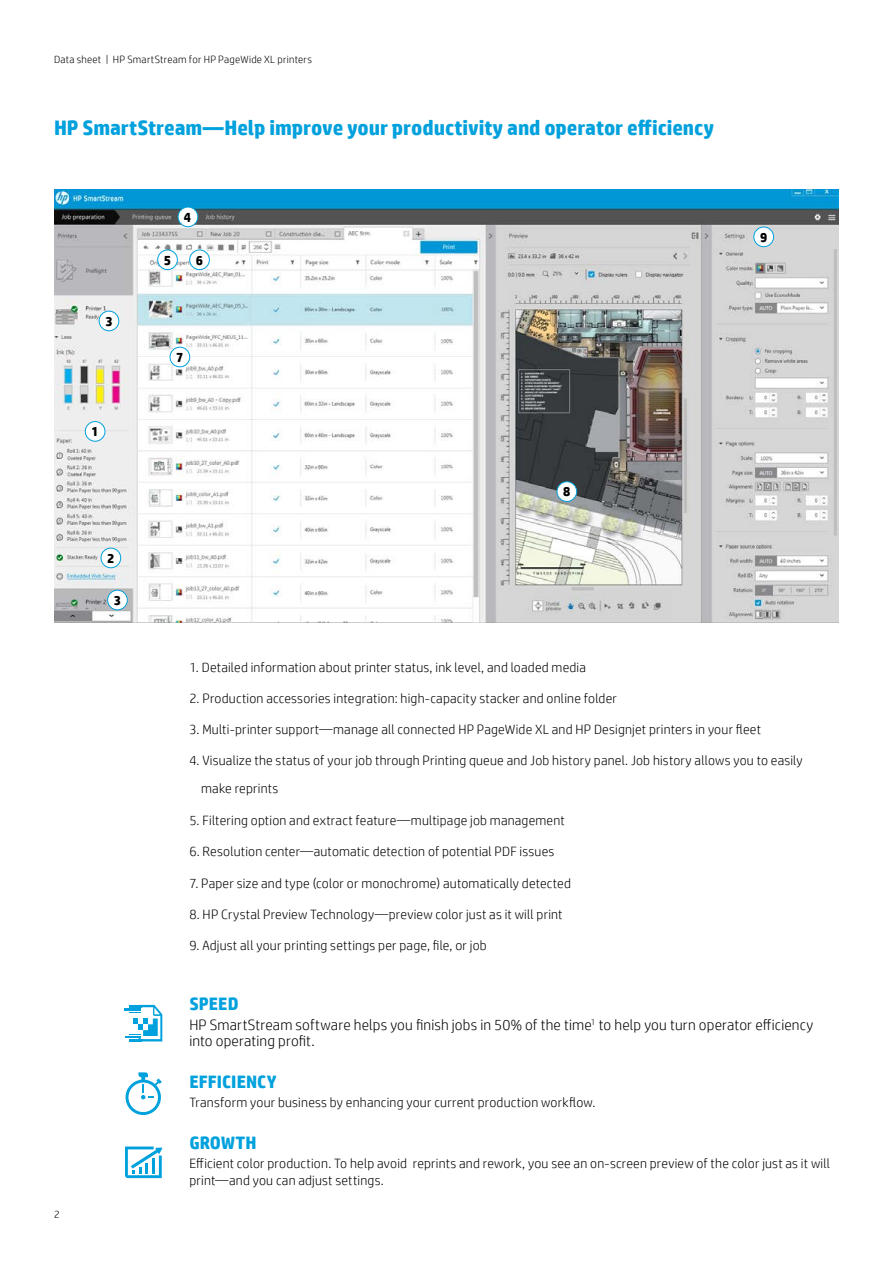
<style>
.page{position:relative;width:893px;height:1263px;background:#fff}
.page>*{position:absolute;margin:0;border:0;box-sizing:border-box;transform-origin:0 0}
.t1{font:700 21px "HP Simplified";letter-spacing:-.005em;color:#00a1dd}
.t2{font:700 18px "HP Simplified";letter-spacing:.005em;color:#00a1dd}
.t3{font:300 15px/16.5px "HP Simplified";letter-spacing:.01em;color:#000}
.t4{font:300 13.5px/27.8px "HP Simplified";letter-spacing:.015em;color:#000}
.t5{font:700 13.5px "HP Simplified";color:#000}
.t6{font:300 10.5px "HP Simplified";letter-spacing:.025em;color:#000}
</style>
<div class="page">
<img style="left:54px;top:189px;width:785px;height:433px">
<svg style="left:126px;top:1072px;width:36px;height:43px"></svg>
<svg style="left:125px;top:1005px;width:37px;height:36px"></svg>
<hr style="left:124px;top:1008px;width:17px;height:3px;background:#00a1dd">
<svg style="left:125px;top:1146px;width:37px;height:32px"></svg>
<hr style="left:152px;top:1158px;width:3px;height:15px;background:#00a1dd">
<div style="left:108px;top:590px;width:19px;height:20px;background:#fff;border-radius:50%"></div>
<div style="left:107px;top:590px;width:21px;height:20px;border:1px solid #00a1dd;border-radius:50%"></div>
<div style="left:99px;top:311px;width:20px;height:20px;background:#fff;border-radius:50%"></div>
<div style="left:99px;top:311px;width:20px;height:20px;border:1px solid #00a1dd;border-radius:50%"></div>
<div style="left:170px;top:347px;width:20px;height:20px;background:#fff;border-radius:50%"></div>
<div style="left:170px;top:347px;width:20px;height:20px;border:1px solid #00a1dd;border-radius:50%"></div>
<div style="left:754px;top:227px;width:19px;height:20px;background:#fff;border-radius:50%"></div>
<div style="left:753px;top:227px;width:21px;height:20px;border:1px solid #00a1dd;border-radius:50%"></div>
<div style="left:557px;top:482px;width:20px;height:19px;background:#fff;border-radius:50%"></div>
<div style="left:557px;top:481px;width:20px;height:21px;border:1px solid #00a1dd;border-radius:50%"></div>
<div style="left:85px;top:422px;width:20px;height:19px;background:#fff;border-radius:50%"></div>
<div style="left:85px;top:421px;width:20px;height:21px;border:1px solid #00a1dd;border-radius:50%"></div>
<div style="left:101px;top:548px;width:20px;height:20px;background:#fff;border-radius:50%"></div>
<div style="left:101px;top:548px;width:20px;height:20px;border:1px solid #00a1dd;border-radius:50%"></div>
<div style="left:178px;top:207px;width:20px;height:20px;background:#fff;border-radius:50%"></div>
<div style="left:178px;top:207px;width:20px;height:20px;border:1px solid #00a1dd;border-radius:50%"></div>
<div style="left:158px;top:250px;width:19px;height:20px;background:#fff;border-radius:50%"></div>
<div style="left:157px;top:250px;width:21px;height:20px;border:1px solid #00a1dd;border-radius:50%"></div>
<div style="left:190px;top:250px;width:19px;height:20px;background:#fff;border-radius:50%"></div>
<div style="left:189px;top:250px;width:21px;height:20px;border:1px solid #00a1dd;border-radius:50%"></div>
<p class="t6" style="left:54px;top:52px;width:259px">Data sheet | HP SmartStream for HP PageWide XL printers</p>
<h1 class="t1" style="left:54px;top:114px;width:662px">HP SmartStream—Help improve your productivity and operator efficiency</h1>
<p class="t5" style="left:105px;top:312px;width:9px">3</p>
<p class="t5" style="left:92px;top:423px;width:9px">1</p>
<p class="t5" style="left:107px;top:549px;width:9px">2</p>
<p class="t5" style="left:114px;top:591px;width:9px">3</p>
<p class="t6" style="left:54px;top:1207px;width:7px">2</p>
<p class="t5" style="left:184px;top:208px;width:9px">4</p>
<p class="t5" style="left:164px;top:251px;width:9px">5</p>
<p class="t5" style="left:196px;top:251px;width:9px">6</p>
<p class="t5" style="left:176px;top:348px;width:9px">7</p>
<p class="t5" style="left:563px;top:483px;width:9px">8</p>
<p class="t5" style="left:760px;top:228px;width:9px">9</p>
<p class="t4" style="left:189px;top:653px;width:398px">1. Detailed information about printer status, ink level, and loaded media</p>
<p class="t4" style="left:189px;top:684px;width:429px">2. Production accessories integration: high-capacity stacker and online folder</p>
<p class="t4" style="left:189px;top:715px;width:573px">3. Multi-printer support—manage all connected HP PageWide XL and HP Designjet printers in your fleet</p>
<p class="t4" style="left:201px;top:746px;width:603px;text-indent:-12px">4. Visualize the status of your job through Printing queue and Job history panel. Job history allows you to easily make reprints</p>
<p class="t4" style="left:189px;top:806px;width:377px">5. Filtering option and extract feature—multipage job management</p>
<p class="t4" style="left:189px;top:837px;width:367px">6. Resolution center—automatic detection of potential PDF issues</p>
<p class="t4" style="left:189px;top:869px;width:383px">7. Paper size and type (color or monochrome) automatically detected</p>
<p class="t4" style="left:189px;top:900px;width:375px">8. HP Crystal Preview Technology—preview color just as it will print</p>
<p class="t4" style="left:189px;top:931px;width:299px">9. Adjust all your printing settings per page, file, or job</p>
<h2 class="t2" style="left:189px;top:992px;width:51px">SPEED</h2>
<p class="t3" style="left:189px;top:1016px;width:625px">HP SmartStream software helps you finish jobs in 50% of the time<sup>1</sup> to help you turn operator efficiency into operating profit.</p>
<h2 class="t2" style="left:189px;top:1070px;width:89px">EFFICIENCY</h2>
<p class="t4" style="left:189px;top:1088px;width:408px">Transform your business by enhancing your current production workflow.</p>
<h2 class="t2" style="left:189px;top:1130px;width:69px">GROWTH</h2>
<p class="t4" style="left:189px;top:1155px;width:642px;line-height:16.5px">Efficient color production. To help avoid reprints and rework, you see an on-screen preview of the color just as it will print—and you can adjust settings.</p>
</div>
